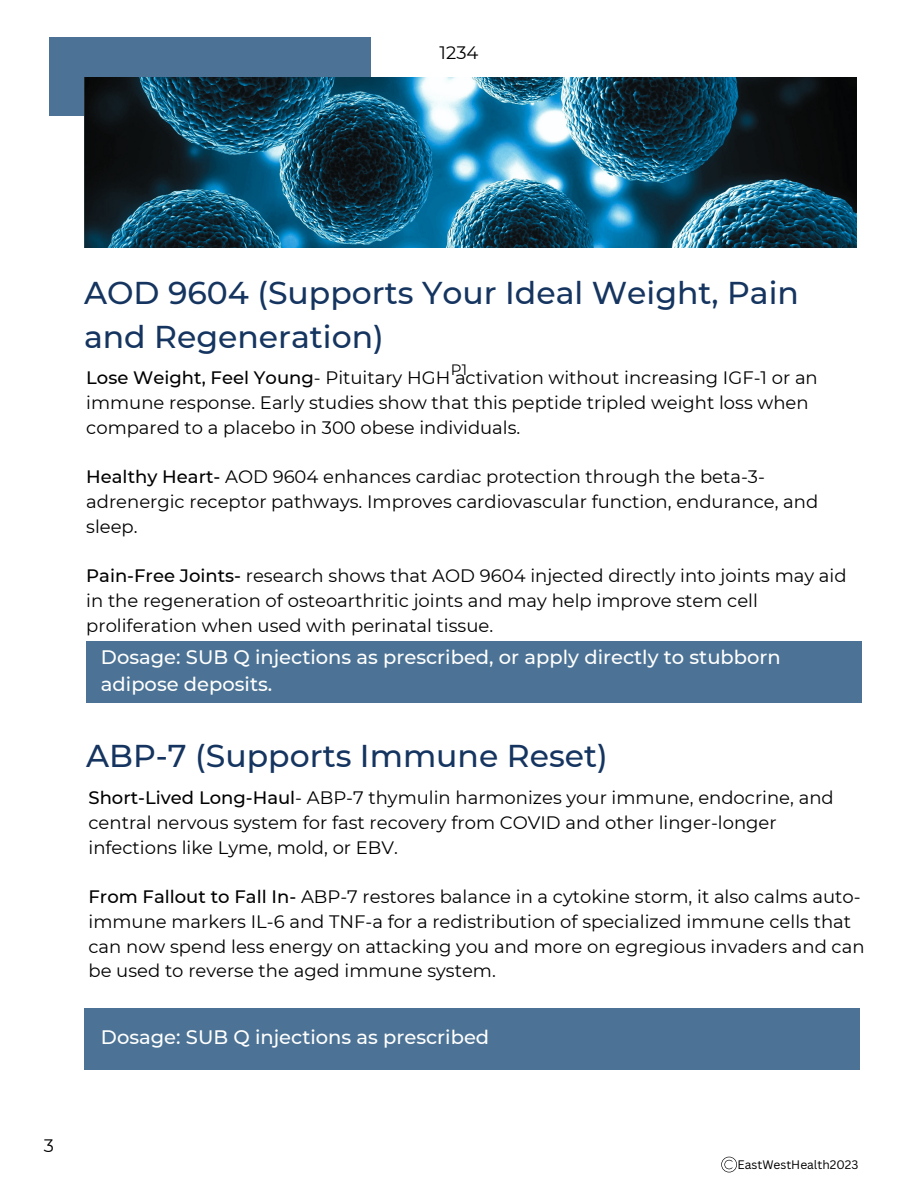
<style>
.page{position:relative;width:918px;height:1188px;background:#fff}
.page>*{position:absolute;margin:0;border:0;box-sizing:border-box;transform-origin:0 0}
.t1{font:500 31.5px/43.8px "Montserrat";color:#153560}
.t2{font:500 19.5px/27px "Montserrat";color:#fff}
.t3{font:18px/24.8px "Montserrat";color:#000}
.t4{font:15px "Montserrat";color:#000}
.t5{font:12px "Canva Sans";color:#000}
.s1{font-weight:500}
</style>
<div class="page">
<div style="left:49px;top:37px;width:321px;height:79px;background:#4c7395"></div>
<img style="left:84px;top:78px;width:773px;height:169px">
<div style="left:86px;top:641px;width:776px;height:61px;background:#4c7395"></div>
<div style="left:84px;top:1008px;width:776px;height:61px;background:#4c7395"></div>
<svg style="left:721px;top:1157px;width:16px;height:15px"></svg>
<p class="t3" style="left:440px;top:41px;width:40px">1234</p>
<h1 class="t1" style="left:84px;top:271px;width:717px">AOD 9604 (Supports Your Ideal Weight, Pain and Regeneration)</h1>
<p class="t3" style="left:86px;top:366px;width:733px"><span class="s1">Lose Weight, Feel Young</span>- Pituitary HGH activation without increasing IGF-1 or an immune response. Early studies show that this peptide tripled weight loss when compared to a placebo in 300 obese individuals.</p>
<p class="t3" style="left:86px;top:465px;width:734px"><span class="s1">Healthy Heart-</span> AOD 9604 enhances cardiac protection through the beta-3- adrenergic receptor pathways. Improves cardiovascular function, endurance, and sleep.</p>
<p class="t3" style="left:86px;top:564px;width:762px"><span class="s1">Pain-Free Joints-</span> research shows that AOD 9604 injected directly into joints may aid in the regeneration of osteoarthritic joints and may help improve stem cell proliferation when used with perinatal tissue.</p>
<p class="t4" style="left:451px;top:360px;width:18px">P1</p>
<p class="t2" style="left:101px;top:644px;width:681px">Dosage: SUB Q injections as prescribed, or apply directly to stubborn adipose deposits.</p>
<h1 class="t1" style="left:86px;top:734px;width:523px">ABP-7 (Supports Immune Reset)</h1>
<p class="t3" style="left:89px;top:785px;width:747px"><span class="s1">Short-Lived Long-Haul</span>- ABP-7 thymulin harmonizes your immune, endocrine, and central nervous system for fast recovery from COVID and other linger-longer infections like Lyme, mold, or EBV.</p>
<p class="t3" style="left:89px;top:884px;width:778px"><span class="s1">From Fallout to Fall In-</span> ABP-7 restores balance in a cytokine storm, it also calms auto&shy;immune markers IL-6 and TNF-a for a redistribution of specialized immune cells that can now spend less energy on attacking you and more on egregious invaders and can be used to reverse the aged immune system.</p>
<p class="t2" style="left:101px;top:1024px;width:390px">Dosage: SUB Q injections as prescribed</p>
<p class="t3" style="left:44px;top:1133px;width:12px">3</p>
<p class="t5" style="left:738px;top:1156px;width:122px">EastWestHealth2023</p>
</div>
